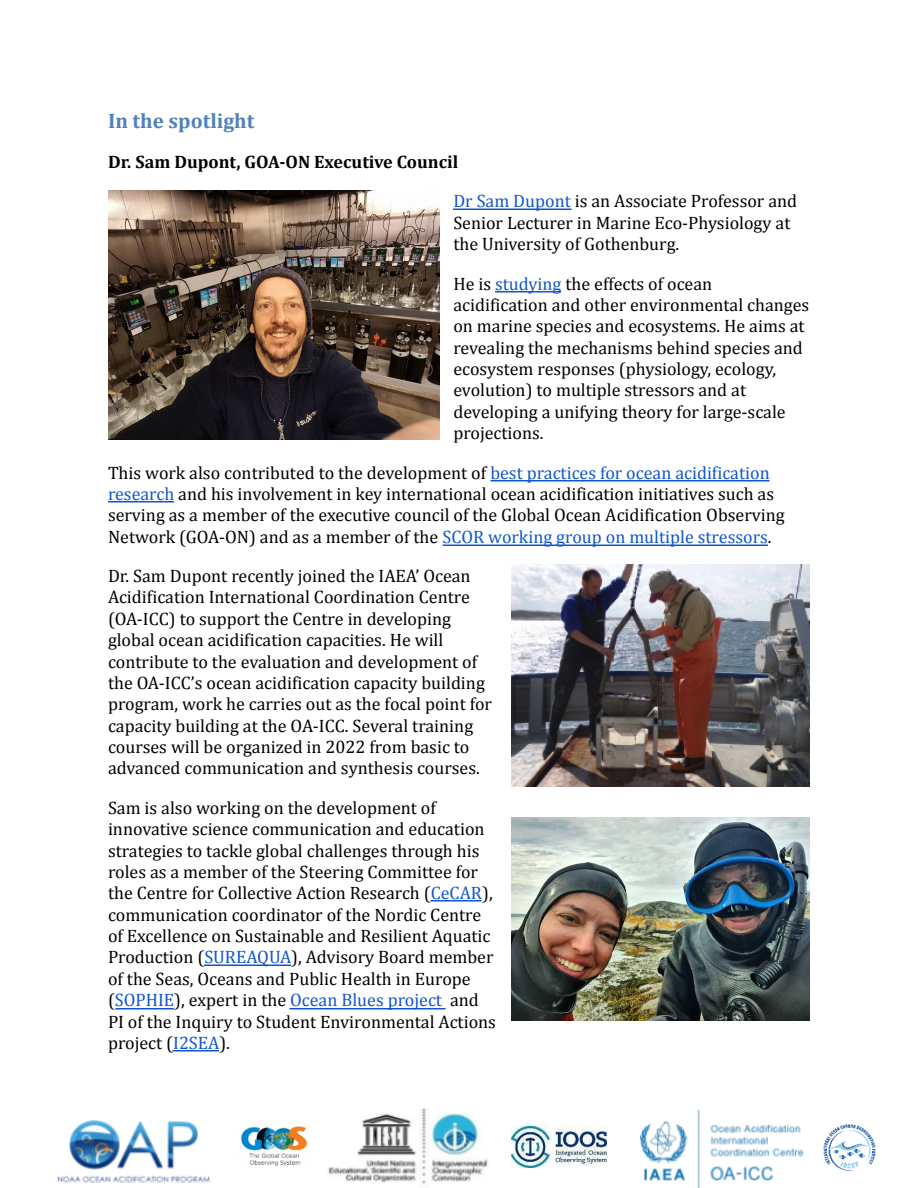
<style>
.page{position:relative;width:918px;height:1188px;background:#fff}
.page>*{position:absolute;margin:0;border:0;box-sizing:border-box;transform-origin:0 0}
.t1{font:700 21px "Cambria";color:#4f81bd}
.t2{font:18px/21.3px "Cambria";color:#000}
.t3{font:700 18px/39.3px "Cambria";color:#000}
.s1{font-weight:400;color:#15c}
.s2{font-weight:400}
.s3{color:#15c}
</style>
<div class="page">
<hr style="left:453px;top:208px;width:119px;height:2px;background:#15c">
<hr style="left:495px;top:291px;width:66px;height:2px;background:#15c">
<hr style="left:490px;top:480px;width:280px;height:2px;background:#15c">
<hr style="left:108px;top:501px;width:66px;height:2px;background:#15c">
<hr style="left:443px;top:544px;width:325px;height:2px;background:#15c">
<hr style="left:430px;top:900px;width:52px;height:1px;background:#15c">
<hr style="left:204px;top:964px;width:87px;height:2px;background:#15c">
<hr style="left:115px;top:1008px;width:59px;height:1px;background:#15c">
<hr style="left:289px;top:1008px;width:157px;height:1px;background:#15c">
<hr style="left:172px;top:1050px;width:47px;height:2px;background:#15c">
<img style="left:108px;top:190px;width:332px;height:250px">
<img style="left:512px;top:565px;width:298px;height:221px">
<img style="left:512px;top:818px;width:298px;height:202px">
<img style="left:57px;top:1120px;width:154px;height:63px">
<img style="left:328px;top:1108px;width:160px;height:76px">
<img style="left:640px;top:1110px;width:163px;height:78px">
<img style="left:240px;top:1126px;width:67px;height:41px">
<img style="left:512px;top:1126px;width:94px;height:42px">
<img style="left:823px;top:1124px;width:53px;height:47px">
<p class="t1" style="left:108px;top:112px;width:148px">In the spotlight</p>
<p class="t3" style="left:453px;top:143px;width:345px;text-indent:-345px">Dr. Sam Dupont, GOA-ON Executive Council<br><span class="s1">Dr Sam Dupont</span> <span class="s2">is an Associate Professor and</span></p>
<p class="t2" style="left:453px;top:213px;width:339px">Senior Lecturer in Marine Eco-Physiology at the University of Gothenburg.</p>
<p class="t2" style="left:453px;top:274px;width:357px">He is <span class="s3">studying</span> the effects of ocean acidification and other environmental changes on marine species and ecosystems. He aims at revealing the mechanisms behind species and ecosystem responses (physiology, ecology, evolution) to multiple stressors and at developing a unifying theory for large-scale projections.</p>
<p class="t2" style="left:108px;top:463px;width:678px">This work also contributed to the development of <span class="s3">best practices for ocean acidification research</span> and his involvement in key international ocean acidification initiatives such as serving as a member of the executive council of the Global Ocean Acidification Observing Network (GOA-ON) and as a member of the <span class="s3">SCOR working group on multiple stressors</span>.</p>
<p class="t2" style="left:108px;top:566px;width:386px">Dr. Sam Dupont recently joined the IAEA’ Ocean Acidification International Coordination Centre (OA-ICC) to support the Centre in developing global ocean acidification capacities. He will contribute to the evaluation and development of the OA-ICC’s ocean acidification capacity building program, work he carries out as the focal point for capacity building at the OA-ICC. Several training courses will be organized in 2022 from basic to advanced communication and synthesis courses.</p>
<p class="t2" style="left:108px;top:798px;width:389px">Sam is also working on the development of innovative science communication and education strategies to tackle global challenges through his roles as a member of the Steering Committee for the Centre for Collective Action Research (<span class="s3">CeCAR</span>), communication coordinator of the Nordic Centre of Excellence on Sustainable and Resilient Aquatic Production (<span class="s3">SUREAQUA</span>), Advisory Board member of the Seas, Oceans and Public Health in Europe (<span class="s3">SOPHIE</span>), expert in the <span class="s3">Ocean Blues project</span> and PI of the Inquiry to Student Environmental Actions project (<span class="s3">I2SEA</span>).</p>
</div>
